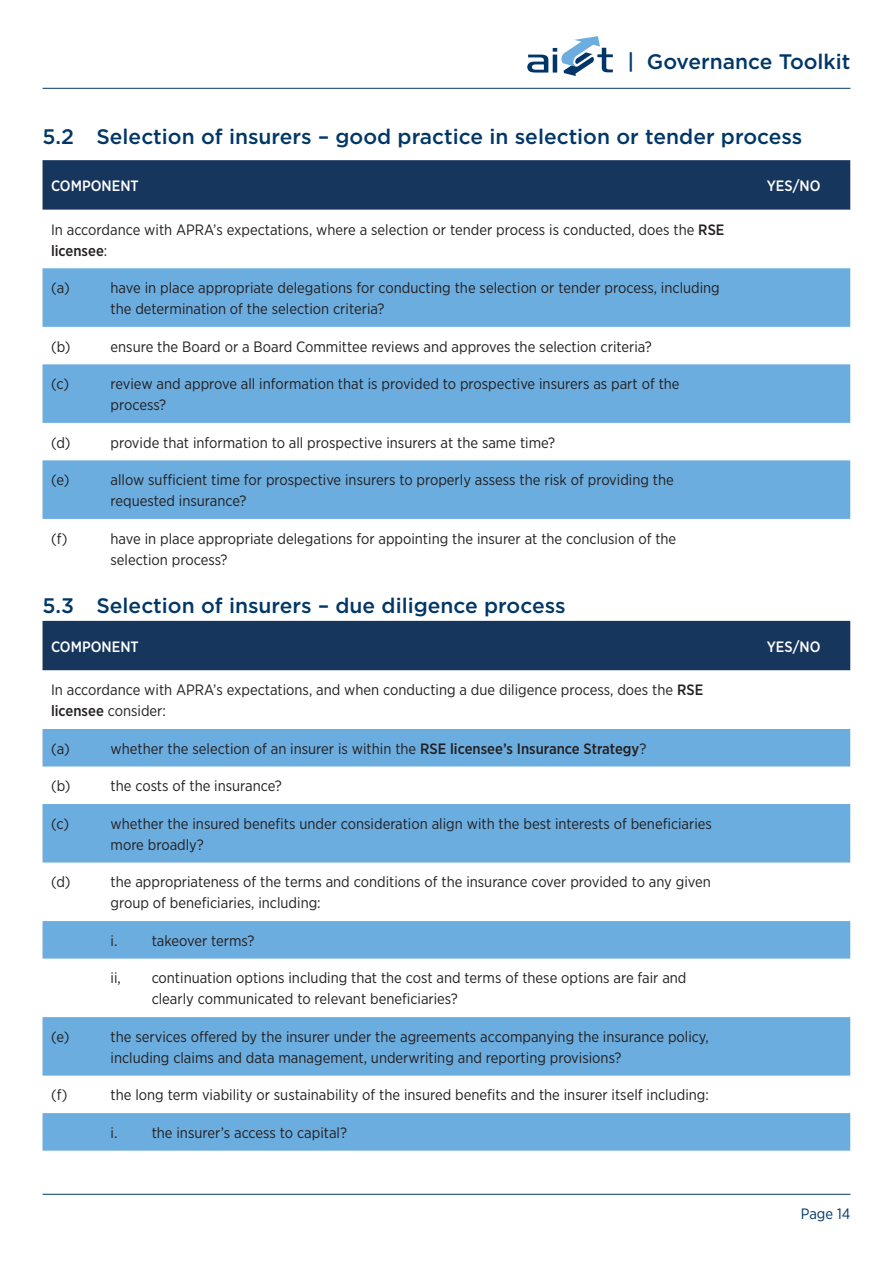
<style>
.page{position:relative;width:893px;height:1263px;background:#fff}
.page>*{position:absolute;margin:0;border:0;box-sizing:border-box;transform-origin:0 0}
.t1{font:500 21px "Gotham";color:#003767}
.Body_Copy{font:15px/21px "Gotham Narrow";color:#231f20}
.Body_Copy-2{font:500 15px "Gotham Narrow";color:#fff}
.Body_Copy-3{font:15px "Gotham Narrow";color:#003767}
.s1{font-weight:500}
</style>
<div class="page">
<hr style="left:43px;top:1194px;width:807px;height:1px;background:#003767">
<hr style="left:43px;top:88px;width:807px;height:1px;background:#003767">
<svg style="left:527px;top:36px;width:86px;height:40px"></svg>
<div style="left:43px;top:160px;width:807px;height:50px;background:#17365d"></div>
<svg style="left:43px;top:268px;width:807px;height:251px;fill:#6caddf"></svg>
<div style="left:43px;top:621px;width:807px;height:49px;background:#17365d"></div>
<svg style="left:43px;top:729px;width:807px;height:422px;fill:#6caddf"></svg>
<h1 class="t1" style="left:627px;top:48px;width:225px">| Governance Toolkit</h1>
<h2 class="t1" style="left:43px;top:123px;width:761px">5.2 Selection of insurers – good practice in selection or tender process</h2>
<p class="Body_Copy-2" style="left:51px;top:176px;width:89px">COMPONENT</p>
<p class="Body_Copy-2" style="left:767px;top:176px;width:55px">YES/NO</p>
<p class="Body_Copy" style="left:51px;top:218px;width:675px">In accordance with APRA’s expectations, where a selection or tender process is conducted, does the <span class="s1">RSE licensee</span>:</p>
<p class="Body_Copy" style="left:51px;top:277px;width:20px">(a)</p>
<p class="Body_Copy" style="left:111px;top:277px;width:611px">have in place appropriate delegations for conducting the selection or tender process, including the determination of the selection criteria?</p>
<p class="Body_Copy" style="left:51px;top:335px;width:21px">(b)</p>
<p class="Body_Copy" style="left:111px;top:335px;width:543px">ensure the Board or a Board Committee reviews and approves the selection criteria?</p>
<p class="Body_Copy" style="left:51px;top:373px;width:20px">(c)</p>
<p class="Body_Copy" style="left:111px;top:373px;width:571px">review and approve all information that is provided to prospective insurers as part of the process?</p>
<p class="Body_Copy" style="left:51px;top:431px;width:21px">(d)</p>
<p class="Body_Copy" style="left:111px;top:431px;width:446px">provide that information to all prospective insurers at the same time?</p>
<p class="Body_Copy" style="left:51px;top:469px;width:20px">(e)</p>
<p class="Body_Copy" style="left:111px;top:469px;width:565px">allow sufficient time for prospective insurers to properly assess the risk of providing the requested insurance?</p>
<p class="Body_Copy" style="left:51px;top:528px;width:18px">(f)</p>
<p class="Body_Copy" style="left:111px;top:528px;width:567px">have in place appropriate delegations for appointing the insurer at the conclusion of the selection process?</p>
<h2 class="t1" style="left:43px;top:592px;width:525px">5.3 Selection of insurers – due diligence process</h2>
<p class="Body_Copy-2" style="left:51px;top:637px;width:89px">COMPONENT</p>
<p class="Body_Copy-2" style="left:767px;top:637px;width:55px">YES/NO</p>
<p class="Body_Copy" style="left:51px;top:679px;width:654px">In accordance with APRA’s expectations, and when conducting a due diligence process, does the <span class="s1">RSE licensee</span> consider:</p>
<p class="Body_Copy" style="left:51px;top:738px;width:20px">(a)</p>
<p class="Body_Copy" style="left:111px;top:738px;width:537px">whether the selection of an insurer is within the <span class="s1">RSE licensee’s Insurance Strategy</span>?</p>
<p class="Body_Copy" style="left:51px;top:775px;width:21px">(b)</p>
<p class="Body_Copy" style="left:111px;top:775px;width:173px">the costs of the insurance?</p>
<p class="Body_Copy" style="left:51px;top:813px;width:20px">(c)</p>
<p class="Body_Copy" style="left:111px;top:813px;width:603px">whether the insured benefits under consideration align with the best interests of beneficiaries more broadly?</p>
<p class="Body_Copy" style="left:51px;top:871px;width:21px">(d)</p>
<p class="Body_Copy" style="left:111px;top:871px;width:602px">the appropriateness of the terms and conditions of the insurance cover provided to any given group of beneficiaries, including:</p>
<p class="Body_Copy" style="left:111px;top:930px;width:8px">i.</p>
<p class="Body_Copy" style="left:152px;top:930px;width:104px">takeover terms?</p>
<p class="Body_Copy" style="left:111px;top:967px;width:12px">ii,</p>
<p class="Body_Copy" style="left:152px;top:967px;width:536px">continuation options including that the cost and terms of these options are fair and clearly communicated to relevant beneficiaries?</p>
<p class="Body_Copy" style="left:51px;top:1026px;width:20px">(e)</p>
<p class="Body_Copy" style="left:111px;top:1026px;width:600px">the services offered by the insurer under the agreements accompanying the insurance policy, including claims and data management, underwriting and reporting provisions?</p>
<p class="Body_Copy" style="left:51px;top:1084px;width:18px">(f)</p>
<p class="Body_Copy" style="left:111px;top:1084px;width:600px">the long term viability or sustainability of the insured benefits and the insurer itself including:</p>
<p class="Body_Copy" style="left:111px;top:1122px;width:8px">i.</p>
<p class="Body_Copy" style="left:152px;top:1122px;width:197px">the insurer’s access to capital?</p>
<p class="Body_Copy-3" style="left:801px;top:1204px;width:51px">Page 14</p>
</div>
